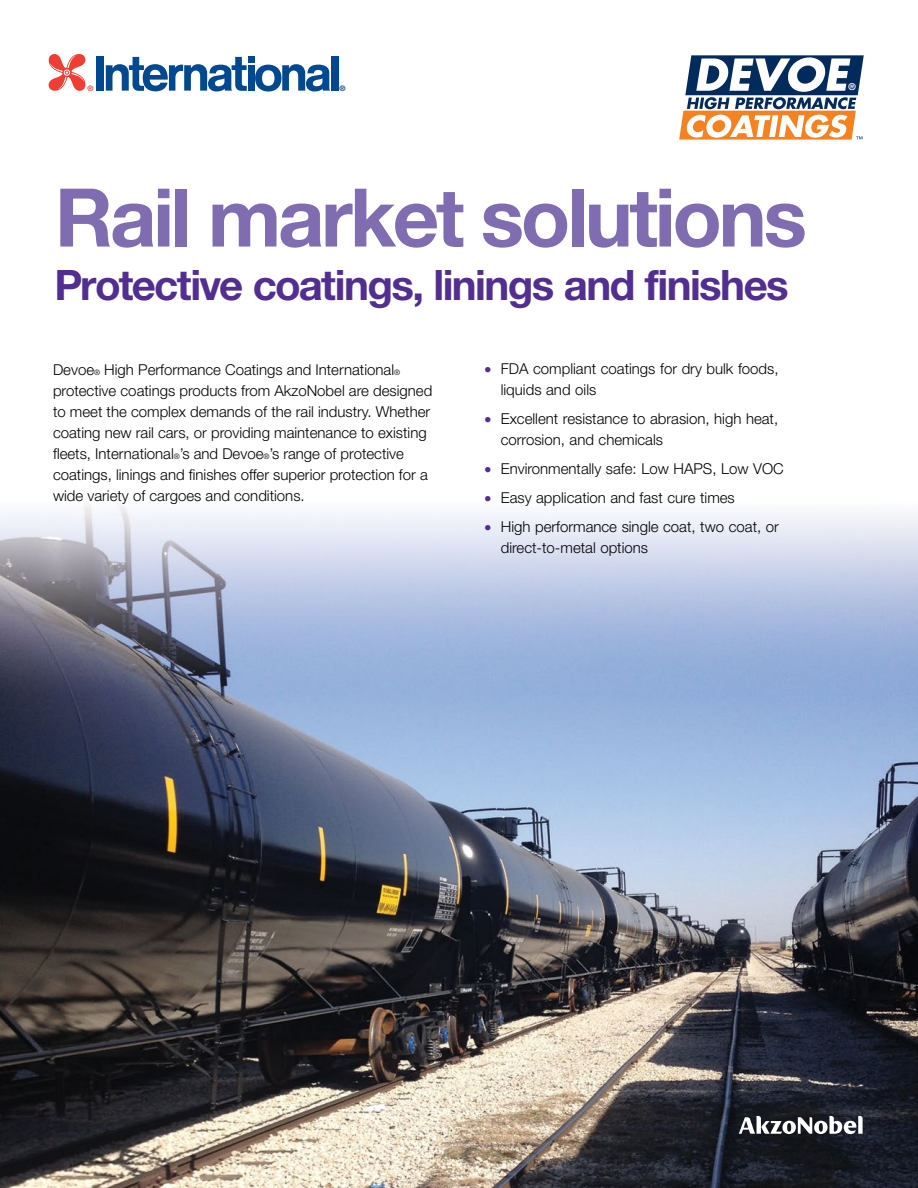
<style>
.page{position:relative;width:918px;height:1188px;background:#fff}
.page>*{position:absolute;margin:0;border:0;box-sizing:border-box;transform-origin:0 0}
.t1{font:700 81px "Helvetica Neue";letter-spacing:-.04em;color:#806db1}
.t2{font:700 42px "Helvetica Neue LT Pro";letter-spacing:-.04em;color:#522e91}
.t3{font:300 15px/21px "Helvetica Neue";color:#000}
.t4{font:300 15px/21px "Helvetica Neue LT Pro";color:#000}
.t5{font:700 8.85px "Futura";color:#fff}
.t6{font:700 7.65px "Helvetica Neue";color:#ef3e33}
.t7{font:700 7.65px "Helvetica Neue";color:#004990}
.s1{font-size:7.5px}
.s2{color:#522e91}
</style>
<div class="page">
<img style="left:0;top:505px;width:918px;height:683px">
<svg style="left:739px;top:1116px;width:124px;height:18px"></svg>
<div style="left:331px;top:56px;width:7px;height:35px;background:#004990"></div>
<div style="left:97px;top:56px;width:7px;height:35px;background:#004990"></div>
<svg style="left:106px;top:56px;width:224px;height:36px"></svg>
<svg style="left:49px;top:54px;width:36px;height:37px"></svg>
<svg style="left:679px;top:55px;width:185px;height:85px"></svg>
<p class="t6" style="left:87px;top:83px;width:8px">®</p>
<p class="t7" style="left:339px;top:83px;width:8px">®</p>
<h1 class="t1" style="left:55px;top:168px;width:754px">Rail market solutions</h1>
<h2 class="t2" style="left:54px;top:258px;width:736px">Protective coatings, linings and finishes</h2>
<p class="t3" style="left:53px;top:359px;width:381px">Devoe<span class="s1">®</span> High Performance Coatings and International<span class="s1">® </span>protective coatings products from AkzoNobel are designed to meet the complex demands of the rail industry. Whether coating new rail cars, or providing maintenance to existing fleets, International<span class="s1">®</span>’s and Devoe<span class="s1">®</span>’s range of protective coatings, linings and finishes offer superior protection for a wide variety of cargoes and conditions.</p>
<p class="t4" style="left:501px;top:357px;width:279px;text-indent:-16px"><span class="s2">•</span> FDA compliant coatings for dry bulk foods, liquids and oils</p>
<p class="t4" style="left:501px;top:408px;width:279px;text-indent:-16px"><span class="s2">•</span> Excellent resistance to abrasion, high heat, corrosion, and chemicals</p>
<p class="t4" style="left:484px;top:458px;width:301px"><span class="s2">•</span> Environmentally safe: Low HAPS, Low VOC</p>
<p class="t4" style="left:484px;top:487px;width:252px"><span class="s2">•</span> Easy application and fast cure times</p>
<p class="t4" style="left:501px;top:516px;width:280px;text-indent:-16px"><span class="s2">•</span> High performance single coat, two coat, or direct-to-metal options</p>
<p class="t5" style="left:849px;top:81px;width:9px">®</p>
</div>
